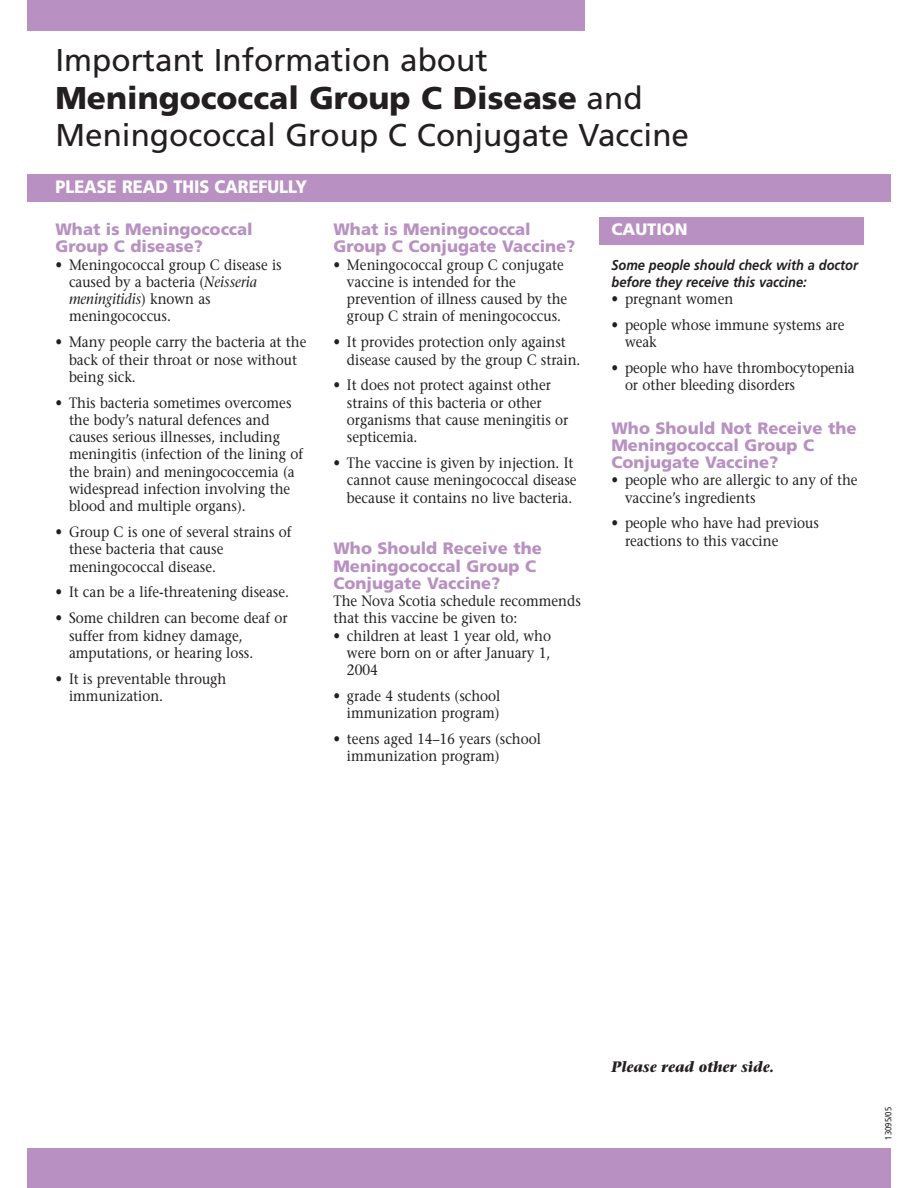
<style>
.page{position:relative;width:918px;height:1188px;background:#fff}
.page>*{position:absolute;margin:0;border:0;box-sizing:border-box;transform-origin:0 0}
.t1{font:31.5px/37.5px "Frutiger";color:#231f20}
.t2{font:900 18px "Frutiger";color:#fff;scale:.9 1}
.t3{font:900 16.5px/17.2px "Frutiger";color:#b890c2}
.t4{font:900 16.5px "Frutiger";color:#fff}
.t5{font:15px/17.2px "Stone Serif";color:#231f20;scale:.9 1}
.t6{font:italic 700 15px "Stone Serif";color:#231f20;scale:.9 1}
.t7{font:italic 700 14.25px/17.2px "Frutiger";color:#231f20;scale:.9 1}
.t8{font:condensed 9px "Frutiger";color:#231f20}
.s1{font-weight:900}
.s2{font-style:italic}
</style>
<div class="page">
<div style="left:599px;top:218px;width:265px;height:27px;background:#b890c2"></div>
<div style="left:27px;top:1148px;width:864px;height:40px;background:#b890c2"></div>
<div style="left:27px;top:0;width:558px;height:31px;background:#b890c2"></div>
<div style="left:27px;top:174px;width:864px;height:27px;background:#b890c2"></div>
<h1 class="t1" style="left:56px;top:44px;width:635px">Important Information about<br><span class="s1">Meningococcal Group C Disease</span> and<br>Meningococcal Group C Conjugate Vaccine</h1>
<p class="t2" style="left:56px;top:180px;width:281px">PLEASE READ THIS CAREFULLY</p>
<p class="t3" style="left:56px;top:222px;width:199px">What is Meningococcal<br>Group C disease?</p>
<p class="t5" style="left:69px;top:257px;width:238px;text-indent:-14px">• Meningococcal group C disease is caused by a bacteria (<span class="s2">Neisseria meningitidis</span>) known as meningococcus.</p>
<p class="t5" style="left:69px;top:335px;width:265px;text-indent:-14px">• Many people carry the bacteria at the back of their throat or nose without being sick.</p>
<p class="t5" style="left:69px;top:395px;width:262px;text-indent:-14px">• This bacteria sometimes overcomes the body’s natural defences and causes serious illnesses, including meningitis (infection of the lining of the brain) and meningococcemia (a widespread infection involving the blood and multiple organs).</p>
<p class="t5" style="left:69px;top:525px;width:249px;text-indent:-14px">• Group C is one of several strains of these bacteria that cause meningococcal disease.</p>
<p class="t5" style="left:56px;top:585px;width:261px">• It can be a life-threatening disease.</p>
<p class="t5" style="left:69px;top:611px;width:244px;text-indent:-14px">• Some children can become deaf or suffer from kidney damage, amputations, or hearing loss.</p>
<p class="t5" style="left:69px;top:671px;width:176px;text-indent:-14px">• It is preventable through immunization.</p>
<p class="t3" style="left:333px;top:222px;width:243px">What is Meningococcal<br>Group C Conjugate Vaccine?</p>
<p class="t5" style="left:347px;top:257px;width:246px;text-indent:-14px">• Meningococcal group C conjugate vaccine is intended for the prevention of illness caused by the group C strain of meningococcus.</p>
<p class="t5" style="left:347px;top:335px;width:261px;text-indent:-14px">• It provides protection only against disease caused by the group C strain.</p>
<p class="t5" style="left:347px;top:378px;width:248px;text-indent:-14px">• It does not protect against other strains of this bacteria or other organisms that cause meningitis or septicemia.</p>
<p class="t5" style="left:347px;top:456px;width:257px;text-indent:-14px">• The vaccine is given by injection. It cannot cause meningococcal disease because it contains no live bacteria.</p>
<p class="t3" style="left:333px;top:541px;width:210px">Who Should Receive the<br>Meningococcal Group C<br>Conjugate Vaccine?</p>
<p class="t5" style="left:333px;top:594px;width:276px">The Nova Scotia schedule recommends that this vaccine be given to:</p>
<p class="t5" style="left:347px;top:628px;width:228px;text-align:justify;text-indent:-14px">• children at least 1 year old, who were born on or after January 1, 2004</p>
<p class="t5" style="left:333px;top:689px;width:187px;text-align:right">• grade 4 students (school immunization program)</p>
<p class="t5" style="left:347px;top:732px;width:217px;text-indent:-14px">• teens aged 14–16 years (school immunization program)</p>
<p class="t4" style="left:612px;top:223px;width:78px">CAUTION</p>
<p class="t7" style="left:612px;top:257px;width:275px">Some people should check with a doctor before they receive this vaccine:</p>
<p class="t5" style="left:612px;top:292px;width:137px">• pregnant women</p>
<p class="t5" style="left:625px;top:318px;width:245px;text-indent:-14px">• people whose immune systems are weak</p>
<p class="t5" style="left:625px;top:361px;width:257px;text-indent:-14px">• people who have thrombocytopenia or other bleeding disorders</p>
<p class="t3" style="left:612px;top:420px;width:247px">Who Should Not Receive the<br>Meningococcal Group C<br>Conjugate Vaccine?</p>
<p class="t5" style="left:625px;top:473px;width:260px;text-indent:-14px">• people who are allergic to any of the vaccine’s ingredients</p>
<p class="t5" style="left:625px;top:516px;width:217px;text-indent:-14px">• people who have had previous reactions to this vaccine</p>
<p class="t6" style="left:612px;top:1061px;width:182px">Please read other side.</p>
<p class="t8" style="left:885px;top:1140px;width:34px;rotate:-90deg">13095/05</p>
</div>
